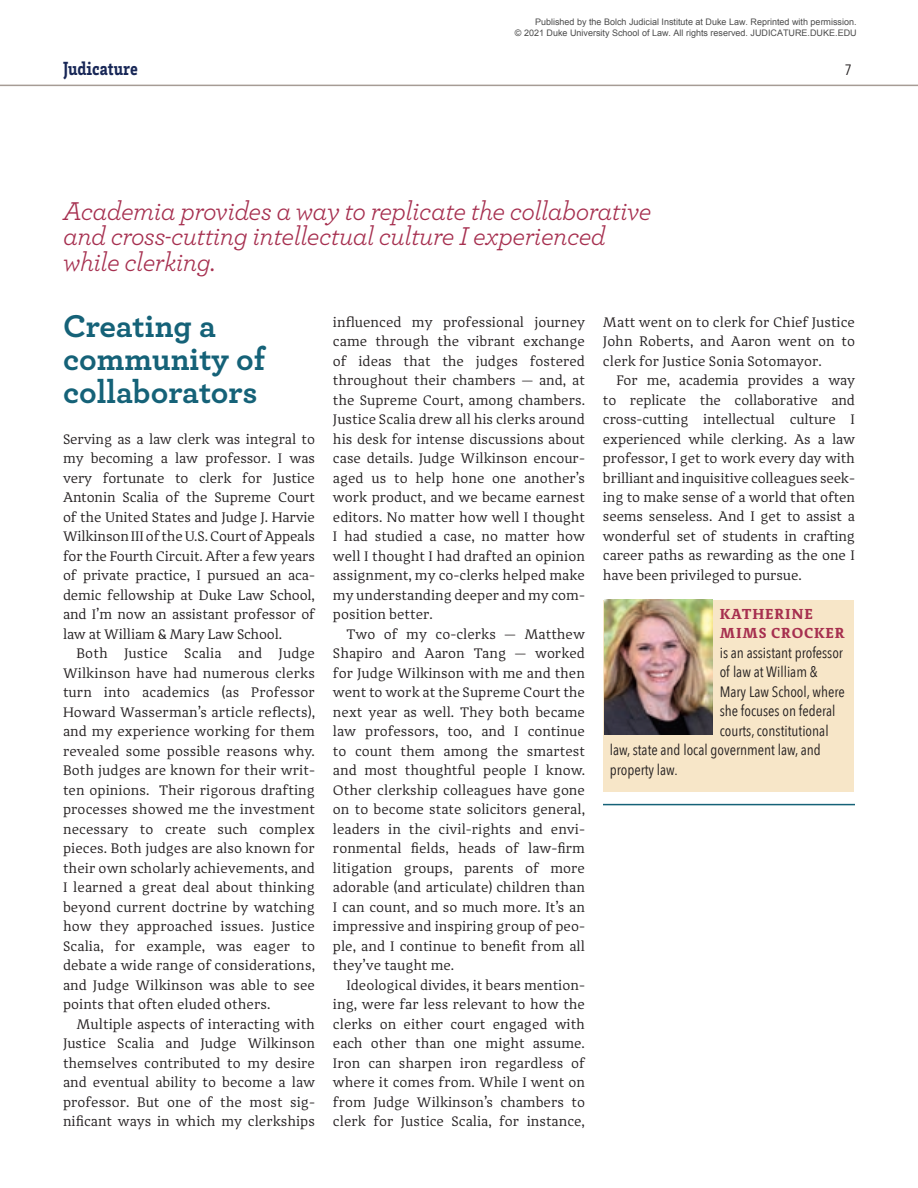
<style>
.page{position:relative;width:918px;height:1188px;background:#fff}
.page>*{position:absolute;margin:0;border:0;box-sizing:border-box;transform-origin:0 0}
.Feature_Text_P1{font:700 33px/33px "Archer";color:#156278}
.Pullquote_Archer_-_S{font:italic 27px/25.5px "Archer";letter-spacing:-.02em;color:#a62f4f}
.t1{font:900 condensed 19.5px "Brix Slab";color:#182757}
.Author_Note{font:15px "Avenir Next Condensed";color:#231f20}
.Author_Note-2{font:700 15px "Adagio Serif";letter-spacing:.05em;color:#a62f4f}
.Feature_Text_P2{font:14.25px/19.5px "Adagio Serif";color:#231f20;text-align:justify}
.Feature_Text_P1-2{font:14.25px/19.5px "Adagio Serif";letter-spacing:-.01em;color:#231f20;text-align:justify}
.t2{font:9px/10.8px "Arial";color:rgb(0 0 0/.71);text-align:right}
</style>
<div class="page">
<div style="left:603px;top:600px;width:251px;height:191px;background:#f7e6c8"></div>
<img style="left:604px;top:600px;width:108px;height:135px">
<hr style="left:603px;top:804px;width:252px;height:1px;background:#156278">
<hr style="left:0;top:85px;width:918px;height:1px;background:#a69c95">
<p class="t2" style="left:515px;top:17px;width:343px">Published by the Bolch Judicial Institute at Duke Law. Reprinted with permission.<br>© 2021 Duke University School of Law. All rights reserved. JUDICATURE.DUKE.EDU</p>
<p class="t1" style="left:63px;top:56px;width:76px">Judicature</p>
<p class="Author_Note" style="left:845px;top:57px;width:9px">7</p>
<p class="Pullquote_Archer_-_S" style="left:63px;top:196px;width:590px">Academia provides a way to replicate the collaborative and cross-cutting intellectual culture I experienced</p>
<p class="Pullquote_Archer_-_S" style="left:63px;top:247px;width:154px">while clerking.</p>
<p class="Feature_Text_P1" style="left:63px;top:307px;width:204px">Creating a community of collaborators</p>
<p class="Feature_Text_P1-2" style="left:63px;top:430px;width:254px">Serving as a law clerk was integral to my becoming a law professor. I was very fortunate to clerk for Justice Antonin Scalia of the Supreme Court of the United States and Judge J. Harvie Wilkinson III of the U.S. Court of Appeals for the Fourth Circuit. After a few years of private practice, I pursued an aca&shy;demic fellowship at Duke Law School, and I’m now an assistant professor of law at William &amp; Mary Law School.</p>
<p class="Feature_Text_P2" style="left:63px;top:644px;width:254px;text-indent:13px">Both Justice Scalia and Judge Wilkinson have had numerous clerks turn into academics (as Professor Howard Wasserman’s article reflects), and my experience working for them revealed some possible reasons why.<br>Both judges are known for their writ&shy;ten opinions. Their rigorous drafting processes showed me the investment necessary to create such complex pieces. Both judges are also known for their own scholarly achievements, and I learned a great deal about thinking beyond current doctrine by watching how they approached issues. Justice Scalia, for example, was eager to debate a wide range of considerations, and Judge Wilkinson was able to see points that often eluded others.</p>
<p class="Feature_Text_P2" style="left:63px;top:1014px;width:254px;text-indent:13px">Multiple aspects of interacting with Justice Scalia and Judge Wilkinson themselves contributed to my desire and eventual ability to become a law professor. But one of the most sig&shy;nificant ways in which my clerkships</p>
<p class="Feature_Text_P2" style="left:333px;top:312px;width:254px">influenced my professional journey came through the vibrant exchange of ideas that the judges fostered throughout their chambers — and, at the Supreme Court, among chambers.<br>Justice Scalia drew all his clerks around his desk for intense discussions about case details. Judge Wilkinson encour&shy;aged us to help hone one another’s work product, and we became earnest editors. No matter how well I thought I had studied a case, no matter how well I thought I had drafted an opinion assignment, my co-clerks helped make my understanding deeper and my com&shy;position better.</p>
<p class="Feature_Text_P2" style="left:333px;top:624px;width:254px;text-indent:13px">Two of my co-clerks — Matthew Shapiro and Aaron Tang — worked for Judge Wilkinson with me and then went to work at the Supreme Court the next year as well. They both became law professors, too, and I continue to count them among the smartest and most thoughtful people I know.<br>Other clerkship colleagues have gone on to become state solicitors general, leaders in the civil-rights and envi&shy;ronmental fields, heads of law-firm litigation groups, parents of more adorable (and articulate) children than I can count, and so much more. It’s an impressive and inspiring group of peo&shy;ple, and I continue to benefit from all they’ve taught me.</p>
<p class="Feature_Text_P2" style="left:333px;top:975px;width:254px;text-indent:13px">Ideological divides, it bears mention&shy;ing, were far less relevant to how the clerks on either court engaged with each other than one might assume.<br>Iron can sharpen iron regardless of where it comes from. While I went on from Judge Wilkinson’s chambers to clerk for Justice Scalia, for instance,</p>
<p class="Feature_Text_P2" style="left:603px;top:312px;width:254px">Matt went on to clerk for Chief Justice John Roberts, and Aaron went on to clerk for Justice Sonia Sotomayor.</p>
<p class="Feature_Text_P2" style="left:603px;top:371px;width:254px;text-indent:13px">For me, academia provides a way to replicate the collaborative and cross-cutting intellectual culture I experienced while clerking. As a law professor, I get to work every day with brilliant and inquisitive colleagues seek&shy;ing to make sense of a world that often seems senseless. And I get to assist a wonderful set of students in crafting career paths as rewarding as the one I have been privileged to pursue.</p>
<p class="Author_Note-2" style="left:720px;top:604px;width:95px">KATHERINE</p>
<p class="Author_Note-2" style="left:720px;top:623px;width:126px">MIMS CROCKER</p>
<p class="Author_Note" style="left:720px;top:640px;width:125px">is an assistant professor</p>
<p class="Author_Note" style="left:720px;top:659px;width:99px">of law at William &amp;</p>
<p class="Author_Note" style="left:720px;top:679px;width:127px">Mary Law School, where</p>
<p class="Author_Note" style="left:720px;top:698px;width:117px">she focuses on federal</p>
<p class="Author_Note" style="left:720px;top:718px;width:110px">courts, constitutional</p>
<p class="Author_Note" style="left:610px;top:737px;width:213px">law, state and local government law, and</p>
<p class="Author_Note" style="left:610px;top:757px;width:69px">property law.</p>
</div>
